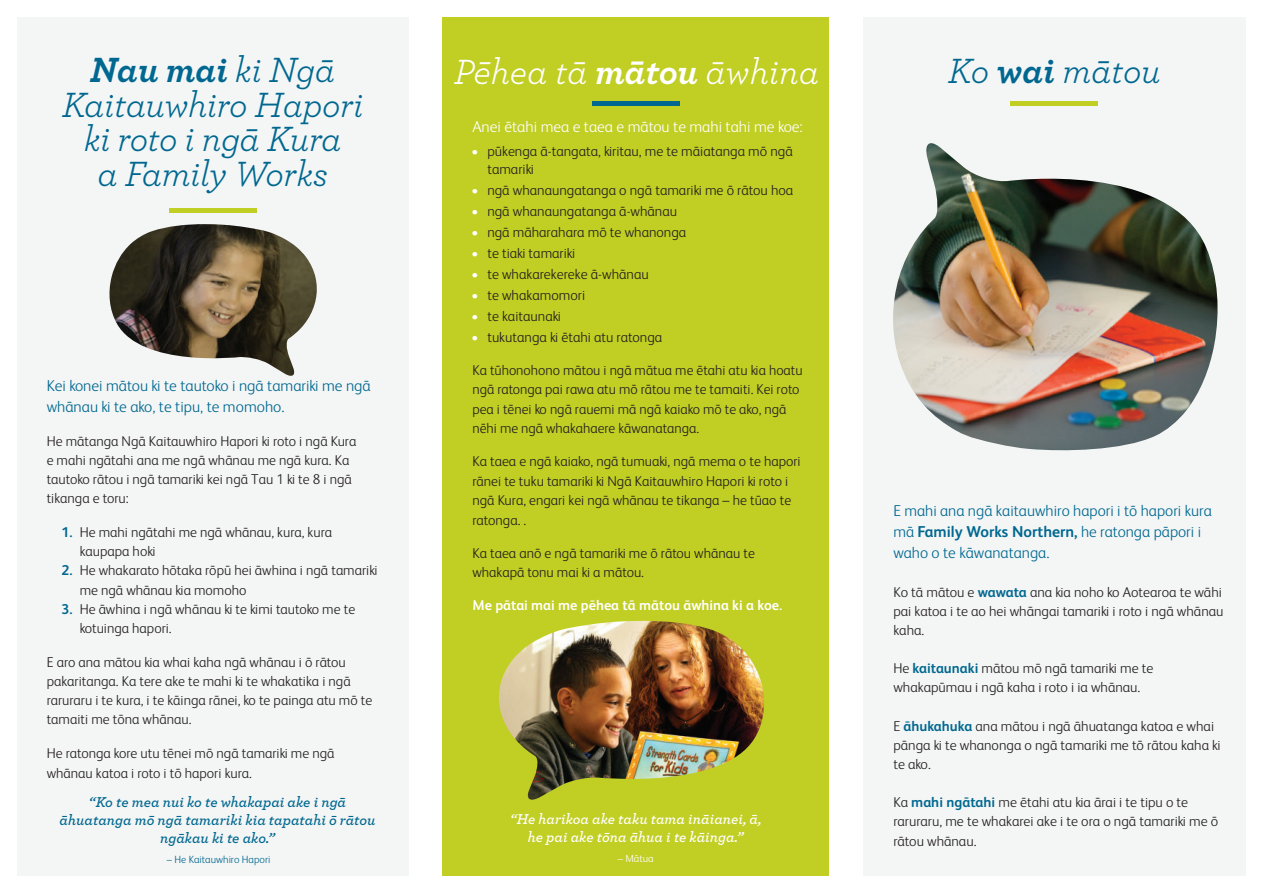
<style>
.page{position:relative;width:1263px;height:893px;background:#fff}
.page>*{position:absolute;margin:0;border:0;box-sizing:border-box;transform-origin:0 0}
.t1{font:italic 36.75px/34.5px "Archer";letter-spacing:-.01em;color:#006890;text-align:center}
.t2{font:italic 36.75px "Archer";color:#fff}
.t3{font:italic 700 36.75px "Archer";letter-spacing:-.01em;color:#006890}
.t4{font:300 15.75px/21px "FS Albert";color:#006890}
.t5{font:300 15.75px "FS Albert";color:#fff}
.t6{font:italic 600 15px/18px "Archer";color:#006890;text-align:center}
.t7{font:italic 600 15px/18px "Archer";color:#fff;text-align:center}
.t8{font:300 14.25px/19px "FS Albert";color:#231f20}
.t9{font:700 14.25px "FS Albert";color:#fff}
.t10{font:300 10.5px "FS Albert";color:#006890}
.t11{font:300 10.5px "FS Albert";color:#fff}
.s1{font-weight:400}
.s2{font-weight:700}
.s3{color:#fff}
.s4{font-weight:700;color:#006890}
</style>
<div class="page">
<div style="left:17px;top:17px;width:391px;height:859px;background:#f4f5f5"></div>
<div style="left:442px;top:17px;width:387px;height:859px;background:#c1ce23"></div>
<div style="left:863px;top:17px;width:383px;height:859px;background:#f4f5f5"></div>
<hr style="left:593px;top:101px;width:87px;height:4px;background:#006890">
<hr style="left:1011px;top:101px;width:87px;height:4px;background:#c1ce23">
<div style="left:169px;top:208px;width:87px;height:5px;background:#c1ce23"></div>
<img style="left:499px;top:621px;width:265px;height:179px">
<img style="left:893px;top:143px;width:325px;height:308px">
<img style="left:109px;top:224px;width:208px;height:152px">
<h1 class="t3" style="left:90px;top:41px;width:246px">Nau mai <span class="s1">ki Ngā</span></h1>
<h1 class="t2" style="left:454px;top:45px;width:367px">Pēhea tā <span class="s2">mātou</span> āwhina</h1>
<h1 class="t1" style="left:948px;top:51px;width:214px">Ko <span class="s2">wai</span> mātou</h1>
<h1 class="t1" style="left:62px;top:85px;width:303px">Kaitauwhiro Hapori ki roto i ngā Kura<br>a Family Works</h1>
<p class="t5" style="left:472px;top:116px;width:332px">Anei ētahi mea e taea e mātou te mahi tahi me koe:</p>
<p class="t8" style="left:487px;top:141px;width:307px;line-height:18px;text-indent:-15px"><span class="s3">•</span> pūkenga ā-tangata, kiritau, me te māiatanga mō ngā tamariki</p>
<p class="t8" style="left:472px;top:180px;width:322px"><span class="s3">•</span> ngā whanaungatanga o ngā tamariki me ō rātou hoa</p>
<p class="t8" style="left:472px;top:201px;width:206px"><span class="s3">•</span> ngā whanaungatanga ā-whānau</p>
<p class="t8" style="left:472px;top:222px;width:215px"><span class="s3">•</span> ngā māharahara mō te whanonga</p>
<p class="t8" style="left:472px;top:243px;width:104px"><span class="s3">•</span> te tiaki tamariki</p>
<p class="t8" style="left:472px;top:264px;width:178px"><span class="s3">•</span> te whakarekereke ā-whānau</p>
<p class="t8" style="left:472px;top:285px;width:114px"><span class="s3">•</span> te whakamomori</p>
<p class="t8" style="left:472px;top:306px;width:90px"><span class="s3">•</span> te kaitaunaki</p>
<p class="t8" style="left:472px;top:327px;width:191px"><span class="s3">•</span> tukutanga ki ētahi atu ratonga</p>
<p class="t8" style="left:472px;top:359px;width:332px;line-height:19.5px">Ka tūhonohono mātou i ngā mātua me ētahi atu kia hoatu ngā ratonga pai rawa atu mō rātou me te tamaiti. Kei roto pea i tēnei ko ngā rauemi mā ngā kaiako mō te ako, ngā nēhi me ngā whakahaere kāwanatanga.</p>
<p class="t8" style="left:472px;top:451px;width:330px;line-height:19.5px">Ka taea e ngā kaiako, ngā tumuaki, ngā mema o te hapori rānei te tuku tamariki ki Ngā Kaitauwhiro Hapori ki roto i ngā Kura, engari kei ngā whānau te tikanga – he tūao te ratonga. .</p>
<p class="t8" style="left:472px;top:542px;width:284px;line-height:19.5px">Ka taea anō e ngā tamariki me ō rātou whānau te whakapā tonu mai ki a mātou.</p>
<p class="t9" style="left:472px;top:596px;width:311px">Me pātai mai me pēhea tā mātou āwhina ki a koe.</p>
<p class="t4" style="left:47px;top:374px;width:326px">Kei konei mātou ki te tautoko i ngā tamariki me ngā whānau ki te ako, te tipu, te momoho.</p>
<p class="t8" style="left:47px;top:431px;width:311px">He mātanga Ngā Kaitauwhiro Hapori ki roto i ngā Kura e mahi ngātahi ana me ngā whānau me ngā kura. Ka tautoko rātou i ngā tamariki kei ngā Tau 1 ki te 8 i ngā tikanga e toru:</p>
<p class="t8" style="left:80px;top:522px;width:254px;text-indent:-18px"><span class="s4">1.</span> He mahi ngātahi me ngā whānau, kura, kura kaupapa hoki</p>
<p class="t8" style="left:80px;top:560px;width:299px;text-indent:-18px"><span class="s4">2.</span> He whakarato hōtaka rōpū hei āwhina i ngā tamariki me ngā whānau kia momoho</p>
<p class="t8" style="left:80px;top:599px;width:277px;text-indent:-18px"><span class="s4">3.</span> He āwhina i ngā whānau ki te kimi tautoko me te kotuinga hapori.</p>
<p class="t8" style="left:47px;top:652px;width:327px">E aro ana mātou kia whai kaha ngā whānau i ō rātou pakaritanga. Ka tere ake te mahi ki te whakatika i ngā raruraru i te kura, i te kāinga rānei, ko te painga atu mō te tamaiti me tōna whānau.</p>
<p class="t8" style="left:47px;top:743px;width:289px">He ratonga kore utu tēnei mō ngā tamariki me ngā whānau katoa i roto i tō hapori kura.</p>
<p class="t6" style="left:60px;top:792px;width:317px">“Ko te mea nui ko te whakapai ake i ngā āhuatanga mō ngā tamariki kia tapatahi ō rātou ngākau ki te ako.”</p>
<p class="t10" style="left:167px;top:852px;width:105px">– He Kaitauwhiro Hapori</p>
<p class="t4" style="left:893px;top:500px;width:320px">E mahi ana ngā kaitauwhiro hapori i tō hapori kura mā <span class="s2">Family Works Northern,</span> he ratonga pāpori i waho o te kāwanatanga.</p>
<p class="t8" style="left:893px;top:582px;width:332px;text-align:justify">Ko tā mātou e <span class="s4">wawata</span> ana kia noho ko Aotearoa te wāhi pai katoa i te ao hei whāngai tamariki i roto i ngā whānau kaha.</p>
<p class="t8" style="left:893px;top:658px;width:261px">He <span class="s4">kaitaunaki</span> mātou mō ngā tamariki me te whakapūmau i ngā kaha i roto i ia whānau.</p>
<p class="t8" style="left:893px;top:715px;width:329px">E <span class="s4">āhukahuka</span> ana mātou i ngā āhuatanga katoa e whai pānga ki te whanonga o ngā tamariki me tō rātou kaha ki te ako.</p>
<p class="t8" style="left:893px;top:792px;width:326px">Ka <span class="s4">mahi ngātahi</span> me ētahi atu kia ārai i te tipu o te raruraru, me te whakarei ake i te ora o ngā tamariki me ō rātou whānau.</p>
<p class="t7" style="left:510px;top:809px;width:253px">“He harikoa ake taku tama ināianei, ā, he pai ake tōna āhua i te kāinga.”</p>
<p class="t11" style="left:618px;top:851px;width:37px">– Mātua</p>
</div>
